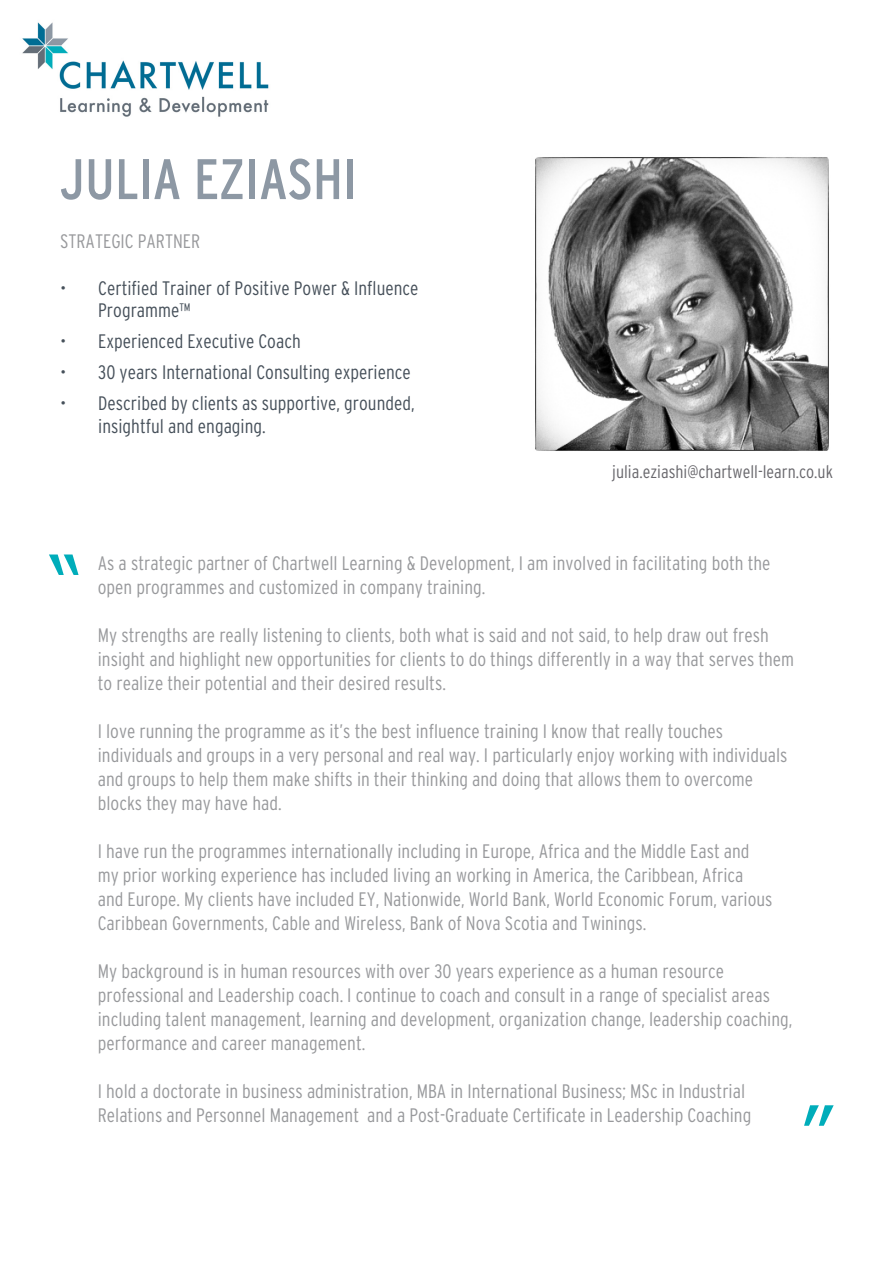
<style>
.page{position:relative;width:893px;height:1263px;background:#fff}
.page>*{position:absolute;margin:0;border:0;box-sizing:border-box;transform-origin:0 0}
.t1{font:75px "Verdana";color:#00adba}
.Title_Caps_Done{font:condensed 57px "Interstate";color:#8d98a4}
.Main_text{font:300 condensed 19.5px/24px "Interstate";color:#98999c}
.t2{font:300 condensed 19.5px/22.5px "Interstate";color:#46505a}
.Email_address{font:300 condensed 18px "Interstate";color:#68676c}
</style>
<div class="page">
<img style="left:22px;top:22px;width:247px;height:95px">
<img style="left:535px;top:157px;width:294px;height:294px">
<p class="Title_Caps_Done" style="left:60px;top:147px;width:299px">JULIA EZIASHI</p>
<p class="Main_text" style="left:60px;top:229px;width:142px">STRATEGIC PARTNER</p>
<p class="t2" style="left:98px;top:276px;width:322px;text-indent:-38px">• Certified Trainer of Positive Power &amp; Influence<br>Programme™</p>
<p class="t2" style="left:60px;top:330px;width:242px">• Experienced Executive Coach</p>
<p class="t2" style="left:60px;top:361px;width:352px">• 30 years International Consulting experience</p>
<p class="t2" style="left:98px;top:392px;width:318px;text-indent:-38px">• Described by clients as supportive, grounded, insightful and engaging.</p>
<p class="Email_address" style="left:612px;top:461px;width:222px">julia.eziashi@chartwell-learn.co.uk</p>
<h1 class="t1" style="left:50px;top:533px;width:36px">“</h1>
<p class="Main_text" style="left:98px;top:551px;width:674px">As a strategic partner of Chartwell Learning &amp; Development, I am involved in facilitating both the open programmes and customized in company training.</p>
<p class="Main_text" style="left:98px;top:623px;width:698px">My strengths are really listening to clients, both what is said and not said, to help draw out fresh insight and highlight new opportunities for clients to do things differently in a way that serves them to realize their potential and their desired results.</p>
<p class="Main_text" style="left:98px;top:719px;width:691px">I love running the programme as it’s the best influence training I know that really touches individuals and groups in a very personal and real way. I particularly enjoy working with individuals and groups to help them make shifts in their thinking and doing that allows them to overcome blocks they may have had.</p>
<p class="Main_text" style="left:98px;top:839px;width:676px">I have run the programmes internationally including in Europe, Africa and the Middle East and my prior working experience has included living an working in America, the Caribbean, Africa and Europe. My clients have included EY, Nationwide, World Bank, World Economic Forum, various Caribbean Governments, Cable and Wireless, Bank of Nova Scotia and Twinings.</p>
<p class="Main_text" style="left:98px;top:959px;width:696px">My background is in human resources with over 30 years experience as a human resource professional and Leadership coach. I continue to coach and consult in a range of specialist areas including talent management, learning and development, organization change, leadership coaching, performance and career management.</p>
<p class="Main_text" style="left:98px;top:1079px;width:655px">I hold a doctorate in business administration, MBA in International Business; MSc in Industrial<br>Relations and Personnel Management and a Post-Graduate Certificate in Leadership Coaching</p>
</div>
